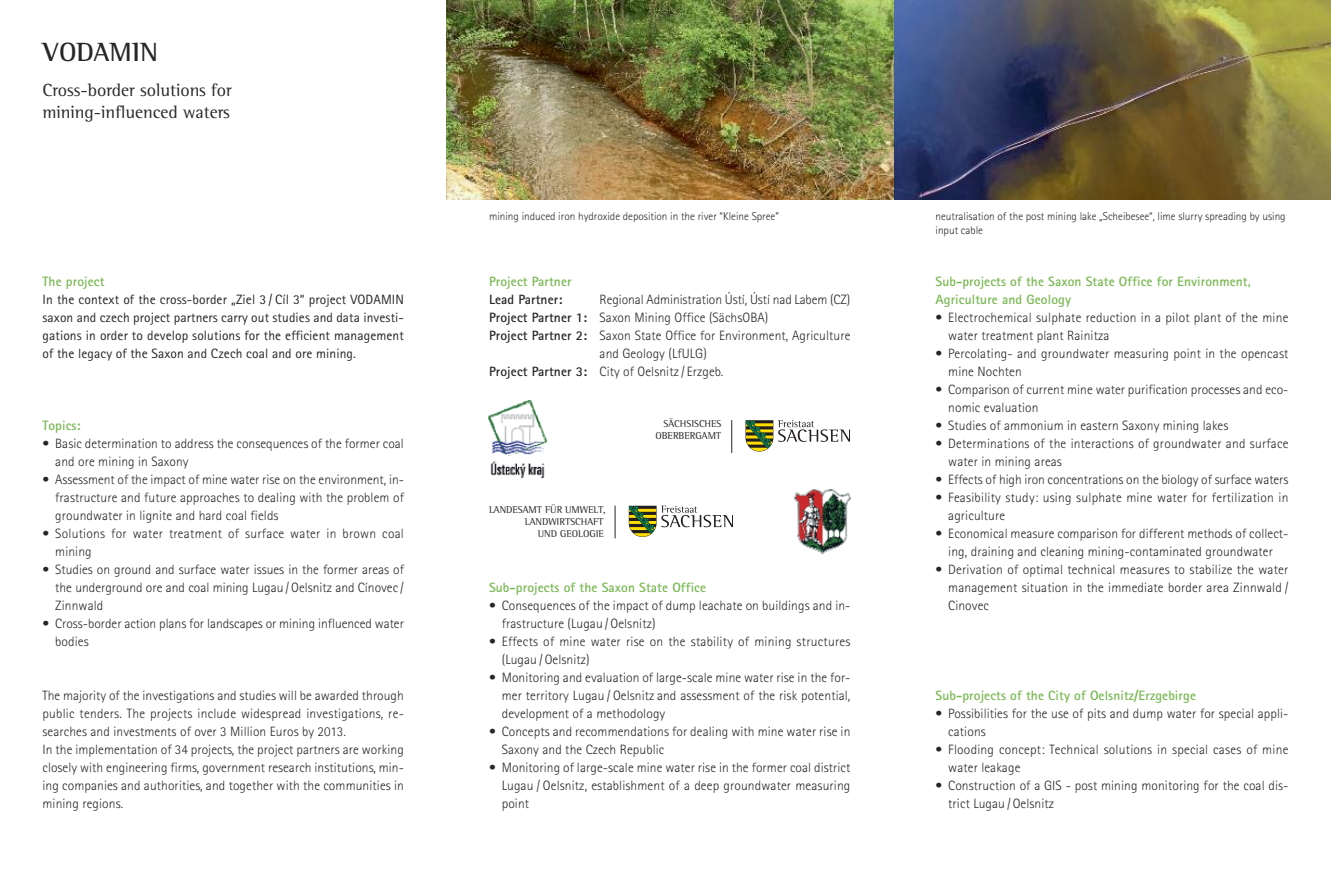
<style>
.page{position:relative;width:1331px;height:893px;background:#fff}
.page>*{position:absolute;margin:0;border:0;box-sizing:border-box;transform-origin:0 0}
.t1{font:700 27px "Rotis Semi Serif";color:#272627}
.t2{font:18px/22.5px "Rotis Semi Serif";color:#272627}
.t3{font:300 13.5px/18px "Rotis Sans Serif";letter-spacing:.005em;color:#272627;scale:1.05 1}
.t4{font:300 13.5px/18px "Rotis Sans Serif";letter-spacing:.005em;color:#272627}
.t5{font:13.5px/18px "Rotis Sans Serif";letter-spacing:.005em;color:#272627;text-align:justify}
.t6{font:700 13.5px/18px "Rotis Sans Serif";letter-spacing:.005em;color:#78b852}
.t7{font:700 13.5px "Rotis Sans Serif";letter-spacing:.005em;color:#272627}
.t8{font:300 11.25px/13.5px "Rotis Sans Serif";color:#272627}
.t9{font:10.05px/12.1px "Rotis Semi Serif";color:#272627;text-align:right}
.s1{font-weight:700}
</style>
<div class="page">
<img style="left:446px;top:0;width:885px;height:200px">
<svg style="left:745px;top:420px;width:105px;height:32px"></svg>
<hr style="left:731px;top:420px;width:1px;height:33px;background:#272627">
<svg style="left:629px;top:506px;width:104px;height:31px"></svg>
<hr style="left:615px;top:506px;width:1px;height:32px;background:#272627">
<img style="left:794px;top:489px;width:56px;height:65px">
<img style="left:488px;top:400px;width:59px;height:78px">
<h1 class="t1" style="left:43px;top:43px;width:117px">VODAMIN</h1>
<h2 class="t2" style="left:43px;top:80px;width:191px">Cross-border solutions for mining-influenced waters</h2>
<p class="t6" style="left:43px;top:274px;width:63px">The project</p>
<p class="t5" style="left:43px;top:292px;width:363px">In the context of the cross-border „Ziel 3 / Cíl 3“ project VODAMIN saxon and czech project partners carry out studies and data investi&shy;gations in order to develop solutions for the efficient management of the legacy of the Saxon and Czech coal and ore mining.</p>
<p class="t6" style="left:43px;top:418px;width:40px">Topics:</p>
<p class="t3" style="left:55px;top:436px;width:334px;text-indent:-13px">• Basic determination to address the consequences of the former coal and ore mining in Saxony</p>
<p class="t3" style="left:55px;top:472px;width:334px;text-align:justify;text-indent:-13px">• Assessment of the impact of mine water rise on the environment, in&shy;frastructure and future approaches to dealing with the problem of groundwater in lignite and hard coal fields</p>
<p class="t3" style="left:55px;top:526px;width:334px;text-indent:-13px">• Solutions for water treatment of surface water in brown coal mining</p>
<p class="t3" style="left:55px;top:562px;width:334px;text-align:justify;text-indent:-13px">• Studies on ground and surface water issues in the former areas of the underground ore and coal mining Lugau / Oelsnitz and Cínovec / Zinnwald</p>
<p class="t3" style="left:55px;top:616px;width:334px;text-indent:-13px">• Cross-border action plans for landscapes or mining influenced water bodies</p>
<p class="t4" style="left:42px;top:688px;width:363px">The majority of the investigations and studies will be awarded through public tenders. The projects include widespread investigations, re&shy;searches and investments of over 3 Million Euros by 2013.<br>In the implementation of 34 projects, the project partners are working closely with engineering firms, government research institutions, min&shy;ing companies and authorities, and together with the communities in mining regions.</p>
<p class="t8" style="left:489px;top:211px;width:291px">mining induced iron hydroxide deposition in the river “Kleine Spree”</p>
<p class="t8" style="left:935px;top:211px;width:352px">neutralisation of the post mining lake „Scheibesee“, lime slurry spreading by using input cable</p>
<p class="t6" style="left:489px;top:274px;width:84px">Project Partner</p>
<p class="t7" style="left:489px;top:295px;width:75px">Lead Partner:</p>
<p class="t4" style="left:600px;top:292px;width:252px">Regional Administration Ústí, Ústí nad Labem (CZ)</p>
<p class="t4" style="left:489px;top:310px;width:281px"><span class="s1">Project Partner 1:</span> Saxon Mining Office (SächsOBA)</p>
<p class="t4" style="left:489px;top:328px;width:363px"><span class="s1">Project Partner 2:</span> Saxon State Office for Environment, Agriculture</p>
<p class="t4" style="left:600px;top:346px;width:109px">and Geology (LfULG)</p>
<p class="t4" style="left:489px;top:364px;width:236px"><span class="s1">Project Partner 3:</span> City of Oelsnitz/ Erzgeb.</p>
<p class="t9" style="left:489px;top:504px;width:118px">LANDESAMT FÜR UMWELT,<br>LANDWIRTSCHAFT<br>UND GEOLOGIE</p>
<p class="t9" style="left:655px;top:419px;width:68px">SÄCHSISCHES<br>OBERBERGAMT</p>
<p class="t6" style="left:489px;top:580px;width:219px">Sub-projects of the Saxon State Office</p>
<p class="t3" style="left:502px;top:598px;width:334px;text-indent:-13px">• Consequences of the impact of dump leachate on buildings and in&shy;frastructure (Lugau / Oelsnitz)</p>
<p class="t3" style="left:502px;top:634px;width:334px;text-indent:-13px">• Effects of mine water rise on the stability of mining structures (Lugau / Oelsnitz)</p>
<p class="t3" style="left:502px;top:670px;width:334px;text-align:justify;text-indent:-13px">• Monitoring and evaluation of large-scale mine water rise in the for&shy;mer territory Lugau / Oelsnitz and assessment of the risk potential, development of a methodology</p>
<p class="t3" style="left:502px;top:724px;width:334px;text-indent:-13px">• Concepts and recommendations for dealing with mine water rise in<br>Saxony and the Czech Republic</p>
<p class="t3" style="left:502px;top:760px;width:334px;text-align:justify;text-indent:-13px">• Monitoring of large-scale mine water rise in the former coal district Lugau / Oelsnitz, establishment of a deep groundwater measuring point</p>
<p class="t6" style="left:935px;top:274px;width:317px">Sub-projects of the Saxon State Office for Environment,<br>Agriculture and Geology</p>
<p class="t3" style="left:948px;top:310px;width:325px;text-indent:-13px">• Electrochemical sulphate reduction in a pilot plant of the mine water treatment plant Rainitza</p>
<p class="t3" style="left:948px;top:346px;width:325px;text-indent:-13px">• Percolating- and groundwater measuring point in the opencast mine Nochten</p>
<p class="t3" style="left:948px;top:382px;width:326px;text-indent:-13px">• Comparison of current mine water purification processes and eco&shy;nomic evaluation</p>
<p class="t3" style="left:935px;top:418px;width:280px">• Studies of ammonium in eastern Saxony mining lakes</p>
<p class="t3" style="left:948px;top:436px;width:325px;text-indent:-13px">• Determinations of the interactions of groundwater and surface water in mining areas</p>
<p class="t3" style="left:935px;top:472px;width:338px">• Effects of high iron concentrations on the biology of surface waters</p>
<p class="t3" style="left:948px;top:490px;width:325px;text-indent:-13px">• Feasibility study: using sulphate mine water for fertilization in agriculture</p>
<p class="t3" style="left:935px;top:526px;width:338px;text-align:center">• Economical measure comparison for different methods of collect&shy;ing, draining and cleaning mining-contaminated groundwater</p>
<p class="t3" style="left:948px;top:562px;width:325px;text-align:justify;text-indent:-13px">• Derivation of optimal technical measures to stabilize the water management situation in the immediate border area Zinnwald / Cinovec</p>
<p class="t6" style="left:935px;top:688px;width:262px">Sub-projects of the City of Oelsnitz/Erzgebirge</p>
<p class="t3" style="left:948px;top:706px;width:326px;text-indent:-13px">• Possibilities for the use of pits and dump water for special appli&shy;cations</p>
<p class="t3" style="left:948px;top:742px;width:325px;text-indent:-13px">• Flooding concept: Technical solutions in special cases of mine water leakage</p>
<p class="t3" style="left:948px;top:778px;width:326px;text-indent:-13px">• Construction of a GIS - post mining monitoring for the coal dis&shy;trict Lugau / Oelsnitz</p>
</div>
